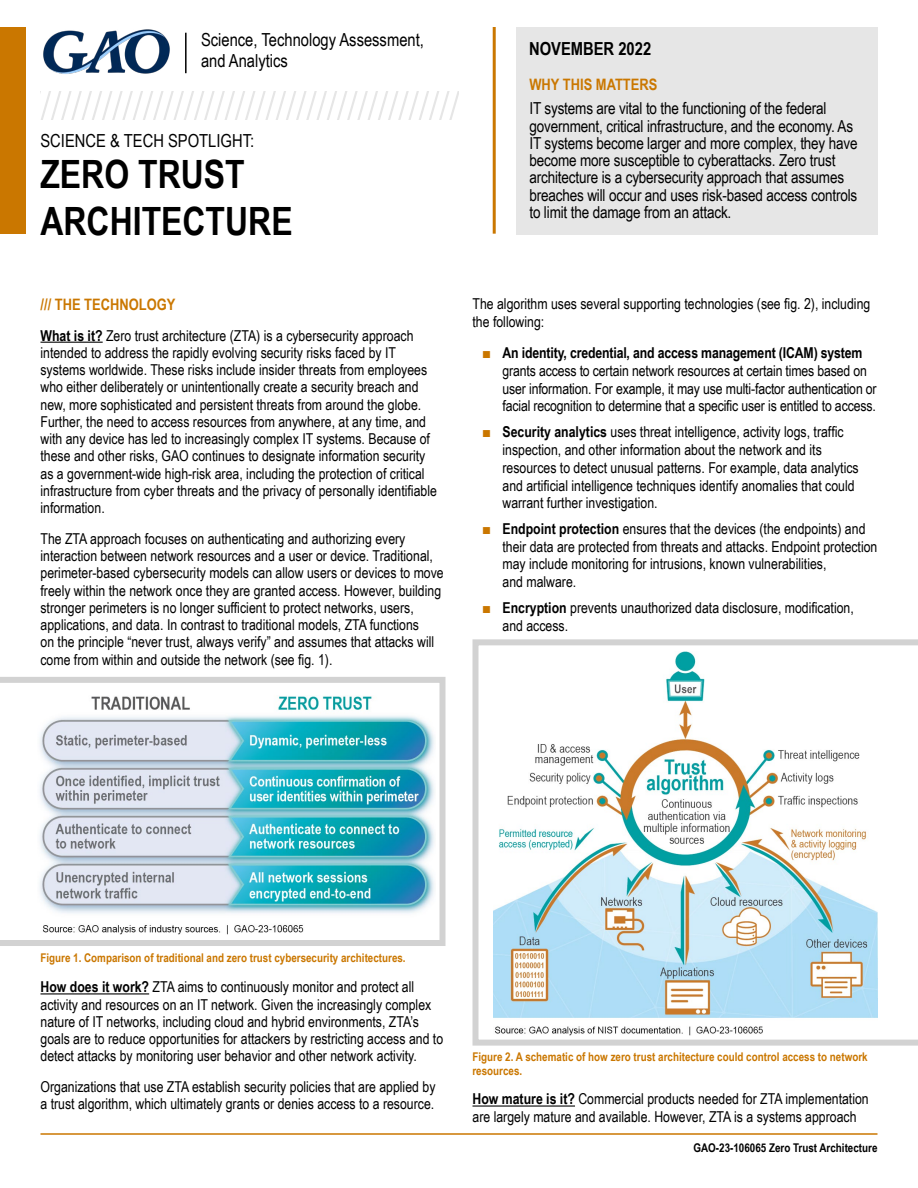
<style>
.page{position:relative;width:918px;height:1188px;background:#fff}
.page>*{position:absolute;margin:0;border:0;box-sizing:border-box;transform-origin:0 0}
.Title_2{font:700 39px/46.8px "Arial Narrow";color:#000}
.Title_1{font:18px/21.6px "Arial Narrow";color:#000}
.Date{font:700 18px "Arial Narrow";color:#000}
.Why_This_Matters_bod{font:16.5px/17.2px "Arial Narrow";letter-spacing:-.01em;color:#000}
.Header_copy{font:700 15.75px "Arial Narrow";color:#ca7700}
.body_first_line_bold{font:15px/17.2px "Arial Narrow";color:#000}
.bold_bullet{font:15px/17.7px "Arial Narrow";color:#000}
.Body{font:15px/17.2px "Arial Narrow";color:#000}
.t1{font:700 12px/14.4px "Arial Narrow";color:#ca7700}
.t2{font:700 12px "Arial Narrow";color:#000}
.s1{font-weight:700}
.s2{color:#ca7700}
</style>
<div class="page">
<div style="left:0;top:27px;width:25px;height:207px;background:#ca7700"></div>
<div style="left:516px;top:27px;width:362px;height:207px;background:#e6e6e6"></div>
<hr style="left:493px;top:27px;width:3px;height:207px;background:#ca7700">
<img style="left:43px;top:29px;width:127px;height:45px">
<hr style="left:185px;top:33px;width:2px;height:40px;background:#000">
<hr style="left:40px;top:342px;width:63px;height:1px;background:#000">
<hr style="left:40px;top:993px;width:109px;height:1px;background:#000">
<hr style="left:472px;top:1105px;width:103px;height:2px;background:#000">
<svg style="left:40px;top:92px;width:419px;height:28px"></svg>
<hr style="left:40px;top:1133px;width:838px;height:2px;background:#ca7700">
<svg style="left:0;top:677px;width:446px;height:269px"></svg>
<svg style="left:472px;top:639px;width:446px;height:407px"></svg>
<p class="Title_1" style="left:201px;top:28px;width:224px">Science, Technology Assessment, and Analytics</p>
<h2 class="Title_1" style="left:40px;top:129px;width:215px">SCIENCE &amp; TECH SPOTLIGHT:</h2>
<h1 class="Title_2" style="left:40px;top:149px;width:254px">ZERO TRUST<br>ARCHITECTURE</h1>
<h3 class="Header_copy" style="left:40px;top:292px;width:136px">/// THE TECHNOLOGY</h3>
<p class="body_first_line_bold" style="left:40px;top:326px;width:398px"><span class="s1">What is it?</span> Zero trust architecture (ZTA) is a cybersecurity approach intended to address the rapidly evolving security risks faced by IT systems worldwide. These risks include insider threats from employees who either deliberately or unintentionally create a security breach and new, more sophisticated and persistent threats from around the globe.<br>Further, the need to access resources from anywhere, at any time, and with any device has led to increasingly complex IT systems. Because of these and other risks, GAO continues to designate information security as a government-wide high-risk area, including the protection of critical infrastructure from cyber threats and the privacy of personally identifiable information.</p>
<p class="Body" style="left:40px;top:529px;width:405px">The ZTA approach focuses on authenticating and authorizing every interaction between network resources and a user or device. Traditional, perimeter-based cybersecurity models can allow users or devices to move freely within the network once they are granted access. However, building stronger perimeters is no longer sufficient to protect networks, users, applications, and data. In contrast to traditional models, ZTA functions<br>on the principle “never trust, always verify” and assumes that attacks will come from within and outside the network (see fig. 1).</p>
<p class="Date" style="left:529px;top:35px;width:124px">NOVEMBER 2022</p>
<h3 class="Header_copy" style="left:529px;top:73px;width:129px">WHY THIS MATTERS</h3>
<p class="Why_This_Matters_bod" style="left:529px;top:99px;width:330px">IT systems are vital to the functioning of the federal government, critical infrastructure, and the economy. As IT systems become larger and more complex, they have become more susceptible to cyberattacks. Zero trust architecture is a cybersecurity approach that assumes breaches will occur and uses risk-based access controls to limit the damage from an attack.</p>
<p class="Body" style="left:472px;top:295px;width:399px">The algorithm uses several supporting technologies (see fig. 2), including the following:</p>
<p class="bold_bullet" style="left:503px;top:343px;width:376px;text-indent:-20px"><span class="s2">■</span> <span class="s1">An identity, credential, and access management (ICAM) system </span>grants access to certain network resources at certain times based on user information. For example, it may use multi-factor authentication or facial recognition to determine that a specific user is entitled to access.</p>
<p class="bold_bullet" style="left:503px;top:423px;width:358px;text-indent:-20px"><span class="s2">■</span> <span class="s1">Security analytics</span> uses threat intelligence, activity logs, traffic inspection, and other information about the network and its resources to detect unusual patterns. For example, data analytics and artificial intelligence techniques identify anomalies that could warrant further investigation.</p>
<p class="bold_bullet" style="left:503px;top:519px;width:376px;text-indent:-20px"><span class="s2">■</span> <span class="s1">Endpoint protection</span> ensures that the devices (the endpoints) and their data are protected from threats and attacks. Endpoint protection may include monitoring for intrusions, known vulnerabilities,<br>and malware.</p>
<p class="bold_bullet" style="left:503px;top:598px;width:353px;text-indent:-20px"><span class="s2">■</span> <span class="s1">Encryption</span> prevents unauthorized data disclosure, modification, and access.</p>
<p class="t1" style="left:40px;top:950px;width:367px">Figure 1. Comparison of traditional and zero trust cybersecurity architectures.</p>
<p class="body_first_line_bold" style="left:40px;top:978px;width:404px"><span class="s1">How does it work?</span> ZTA aims to continuously monitor and protect all activity and resources on an IT network. Given the increasingly complex nature of IT networks, including cloud and hybrid environments, ZTA’s goals are to reduce opportunities for attackers by restricting access and to detect attacks by monitoring user behavior and other network activity.</p>
<p class="Body" style="left:40px;top:1078px;width:396px">Organizations that use ZTA establish security policies that are applied by a trust algorithm, which ultimately grants or denies access to a resource.</p>
<p class="t1" style="left:472px;top:1049px;width:397px">Figure 2. A schematic of how zero trust architecture could control access to network resources.</p>
<p class="body_first_line_bold" style="left:472px;top:1090px;width:398px"><span class="s1">How mature is it?</span> Commercial products needed for ZTA implementation are largely mature and available. However, ZTA is a systems approach</p>
<p class="t2" style="left:694px;top:1139px;width:185px">GAO-23-106065 Zero Trust Architecture</p>
</div>
